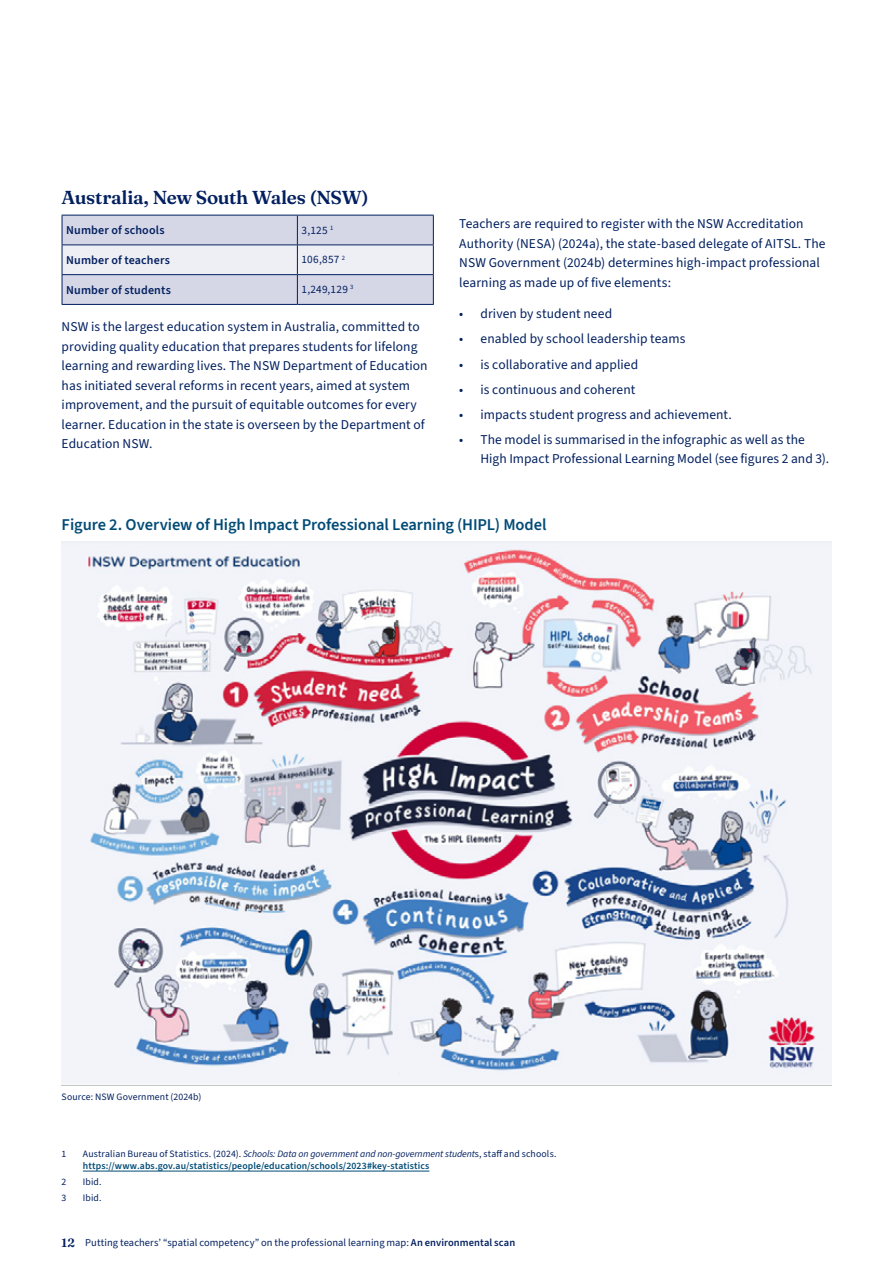
<style>
.page{position:relative;width:893px;height:1263px;background:#fff}
.page>*{position:absolute;margin:0;border:0;box-sizing:border-box;transform-origin:0 0}
.t1{font:600 18.75px "Fraunces 9 pt";letter-spacing:-.015em;color:#02205f}
.figure_heading{font:600 16.5px "Source Sans 3";letter-spacing:-.005em;color:#004b76}
.Body_copy{font:13.5px/19.5px "Source Sans 3";letter-spacing:.005em;color:#02205f}
.table_-_heading{font:600 12px "Source Sans 3";letter-spacing:.01em;color:#02205f}
.table_-_body{font:11.25px "Source Sans 3";letter-spacing:.02em;color:#02205f}
.t2{font:10.5px "Source Sans 3";letter-spacing:.005em;color:#02205f}
.source{font:600 9.75px/12px "Source Sans 3";letter-spacing:.01em;color:#004b76}
.source-2{font:9.75px "Source Sans 3";letter-spacing:.01em;color:#02205f}
.s1{font-weight:400;color:#02205f}
.s2{font-weight:400;font-style:italic;color:#02205f}
.s3{font-family:"Fraunces 9 pt";font-weight:600;font-size:12px}
.s4{font-weight:600}
</style>
<div class="page">
<hr style="left:83px;top:1171px;width:346px;height:1px;background:#004b76">
<hr style="left:62px;top:304px;width:235px;height:1px;background:#02205f">
<hr style="left:297px;top:304px;width:137px;height:1px;background:#02205f">
<svg style="left:62px;top:215px;width:372px;height:89px;background:#d6d8e6"></svg>
<hr style="left:297px;top:274px;width:137px;height:1px;background:#02205f">
<img style="left:62px;top:541px;width:769px;height:542px">
<h2 class="t1" style="left:62px;top:183px;width:309px">Australia, New South Wales (NSW)</h2>
<p class="table_-_heading" style="left:66px;top:222px;width:100px">Number of schools</p>
<p class="table_-_body" style="left:302px;top:222px;width:33px">3,125 <sup>1</sup></p>
<p class="table_-_heading" style="left:66px;top:252px;width:105px">Number of teachers</p>
<p class="table_-_body" style="left:302px;top:252px;width:45px">106,857 <sup>2</sup></p>
<p class="table_-_heading" style="left:66px;top:282px;width:106px">Number of students</p>
<p class="table_-_body" style="left:302px;top:282px;width:53px">1,249,129 <sup>3</sup></p>
<p class="Body_copy" style="left:62px;top:317px;width:367px">NSW is the largest education system in Australia, committed to providing quality education that prepares students for lifelong learning and rewarding lives. The NSW Department of Education has initiated several reforms in recent years, aimed at system improvement, and the pursuit of equitable outcomes for every learner. Education in the state is overseen by the Department of Education NSW.</p>
<p class="Body_copy" style="left:459px;top:214px;width:368px">Teachers are required to register with the NSW Accreditation Authority (NESA) (2024a), the state-based delegate of AITSL. The NSW Government (2024b) determines high-impact professional learning as made up of five elements:</p>
<p class="Body_copy" style="left:459px;top:304px;width:154px">• driven by student need</p>
<p class="Body_copy" style="left:459px;top:330px;width:228px">• enabled by school leadership teams</p>
<p class="Body_copy" style="left:459px;top:355px;width:181px">• is collaborative and applied</p>
<p class="Body_copy" style="left:459px;top:380px;width:178px">• is continuous and coherent</p>
<p class="Body_copy" style="left:459px;top:405px;width:274px">• impacts student progress and achievement.</p>
<p class="Body_copy" style="left:480px;top:430px;width:350px;line-height:18.8px;text-indent:-21px">• The model is summarised in the infographic as well as the<br>High Impact Professional Learning Model (see figures 2 and 3).</p>
<p class="figure_heading" style="left:62px;top:513px;width:486px">Figure 2. Overview of High Impact Professional Learning (HIPL) Model</p>
<p class="source-2" style="left:62px;top:1090px;width:141px">Source: NSW Government (2024b)</p>
<p class="source-2" style="left:62px;top:1147px;width:6px">1</p>
<p class="source" style="left:83px;top:1148px;width:475px"><span class="s1">Australian Bureau of Statistics. (2024).</span> <span class="s2">Schools: Data on government and non-government student</span><span class="s1">s, staff and schools. </span>https://www.abs.gov.au/statistics/people/education/schools/2023#key-statistics</p>
<p class="source-2" style="left:62px;top:1175px;width:6px">2</p>
<p class="source-2" style="left:83px;top:1175px;width:20px">Ibid.</p>
<p class="source-2" style="left:62px;top:1191px;width:6px">3</p>
<p class="source-2" style="left:83px;top:1191px;width:20px">Ibid.</p>
<p class="t2" style="left:62px;top:1235px;width:455px"><span class="s3">12</span> Putting teachers’ “spatial competency” on the professional learning map: <span class="s4">An environmental scan</span></p>
</div>
